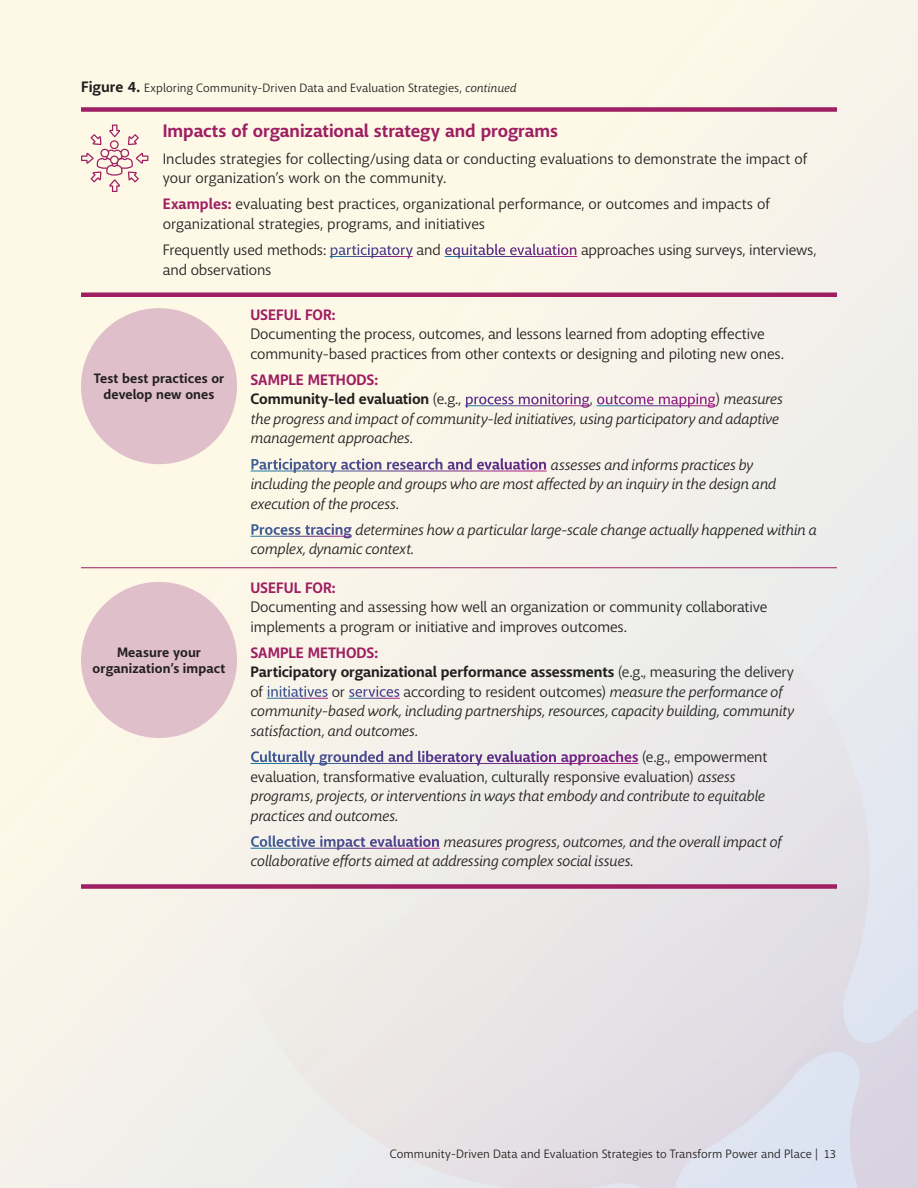
<style>
.page{position:relative;width:918px;height:1188px;background:#fcf7e7}
.page>*{position:absolute;margin:0;border:0;box-sizing:border-box;transform-origin:0 0}
.Table_Content{font:700 18px "Macha";letter-spacing:-.005em;color:#9e1f62}
.t1{font:italic 15px/19.5px "Macha";letter-spacing:-.01em;color:#231f20}
.Table_Content-2{font:15px/19.5px "Macha";letter-spacing:-.005em;color:#231f20}
.Table_Content-3{font:700 15px "Macha";color:#9e1f62}
.Table_Content-4{font:700 13.5px/16.5px "Macha";letter-spacing:.01em;color:#231f20;text-align:center}
.Fig{font:12px "Macha";letter-spacing:.01em;color:#231f20}
.s1{font-weight:700;font-size:15px}
.s2{font-style:italic}
.s3{font-weight:700;color:#9e1f62}
.s4{font-weight:500;color:#fff}
.s5{font-weight:700;font-style:normal}
.s6{font-style:normal}
.s7{font-weight:500;font-style:normal;color:#fff}
.s8{font-weight:700;font-style:normal;color:#fff}
</style>
<div class="page">
<svg style="left:182px;top:539px;width:736px;height:649px"></svg>
<div style="left:81px;top:107px;width:162px;height:5px;background:#9e1f62"></div>
<div style="left:243px;top:107px;width:594px;height:5px;background:#9e1f62"></div>
<div style="left:81px;top:292px;width:162px;height:5px;background:#9e1f62"></div>
<div style="left:243px;top:292px;width:594px;height:5px;background:#9e1f62"></div>
<div style="left:81px;top:884px;width:162px;height:5px;background:#9e1f62"></div>
<div style="left:243px;top:884px;width:594px;height:5px;background:#9e1f62"></div>
<hr style="left:81px;top:567px;width:162px;height:1px;background:#9e1f62">
<hr style="left:243px;top:567px;width:594px;height:1px;background:#9e1f62">
<hr style="left:330px;top:256px;width:83px;height:1px;background:#fff">
<hr style="left:445px;top:256px;width:132px;height:1px;background:#fff">
<hr style="left:465px;top:405px;width:125px;height:1px;background:#fff">
<hr style="left:597px;top:405px;width:119px;height:1px;background:#fff">
<hr style="left:251px;top:471px;width:296px;height:1px;background:#fff">
<hr style="left:251px;top:536px;width:101px;height:1px;background:#fff">
<hr style="left:267px;top:698px;width:61px;height:1px;background:#fff">
<hr style="left:349px;top:698px;width:51px;height:1px;background:#fff">
<hr style="left:251px;top:763px;width:387px;height:1px;background:#fff">
<hr style="left:251px;top:848px;width:189px;height:1px;background:#fff">
<svg style="left:81px;top:125px;width:67px;height:67px"></svg>
<div style="left:81px;top:308px;width:156px;height:156px;background:#dfbfc9;border-radius:50%"></div>
<div style="left:81px;top:582px;width:156px;height:156px;background:#dfbfc9;border-radius:50%"></div>
<p class="Fig" style="left:81px;top:81px;width:437px"><span class="s1">Figure 4.</span> Exploring Community-Driven Data and Evaluation Strategies, <span class="s2">continued</span></p>
<p class="Table_Content" style="left:163px;top:119px;width:397px">Impacts of organizational strategy and programs</p>
<p class="Table_Content-2" style="left:163px;top:149px;width:646px">Includes strategies for collecting/using data or conducting evaluations to demonstrate the impact of your organization’s work on the community.</p>
<p class="Table_Content-2" style="left:163px;top:195px;width:609px"><span class="s3">Examples:</span> evaluating best practices, organizational performance, or outcomes and impacts of organizational strategies, programs, and initiatives</p>
<p class="Table_Content-2" style="left:163px;top:240px;width:655px">Frequently used methods: <span class="s4">participatory</span> and <span class="s4">equitable evaluation</span> approaches using surveys, interviews, and observations</p>
<p class="Table_Content-3" style="left:251px;top:305px;width:87px">USEFUL FOR:</p>
<h2 class="Table_Content-2" style="left:251px;top:324px;width:535px">Documenting the process, outcomes, and lessons learned from adopting effective community-based practices from other contexts or designing and piloting new ones.</h2>
<p class="Table_Content-3" style="left:251px;top:370px;width:129px">SAMPLE METHODS:</p>
<h2 class="t1" style="left:251px;top:390px;width:534px"><span class="s5">Community-led evaluation</span> <span class="s6">(e.g.,</span> <span class="s7">process monitoring</span><span class="s6">,</span> <span class="s7">outcome mapping</span><span class="s6">)</span> measures the progress and impact of community-led initiatives, using participatory and adaptive management approaches.</h2>
<h2 class="t1" style="left:251px;top:455px;width:527px"><span class="s8">Participatory action research and evaluation</span> assesses and informs practices by including the people and groups who are most affected by an inquiry in the design and execution of the process.</h2>
<h2 class="t1" style="left:251px;top:520px;width:567px"><span class="s8">Process tracing</span> determines how a particular large-scale change actually happened within a complex, dynamic context.</h2>
<p class="Table_Content-3" style="left:251px;top:578px;width:87px">USEFUL FOR:</p>
<h2 class="Table_Content-2" style="left:251px;top:597px;width:518px">Documenting and assessing how well an organization or community collaborative implements a program or initiative and improves outcomes.</h2>
<p class="Table_Content-3" style="left:251px;top:643px;width:129px">SAMPLE METHODS:</p>
<h2 class="t1" style="left:251px;top:663px;width:545px"><span class="s5">Participatory organizational performance assessments</span> <span class="s6">(e.g., measuring the delivery of</span> <span class="s7">initiatives</span> <span class="s6">or</span> <span class="s7">services</span> <span class="s6">according to resident outcomes)</span> measure the performance of community-based work, including partnerships, resources, capacity building, community satisfaction, and outcomes.</h2>
<h2 class="t1" style="left:251px;top:747px;width:518px"><span class="s8">Culturally grounded and liberatory evaluation approaches</span> <span class="s6">(e.g., empowerment evaluation, transformative evaluation, culturally responsive evaluation)</span> assess programs, projects, or interventions in ways that embody and contribute to equitable practices and outcomes.</h2>
<h2 class="t1" style="left:251px;top:832px;width:533px"><span class="s8">Collective impact evaluation</span> measures progress, outcomes, and the overall impact of collaborative efforts aimed at addressing complex social issues.</h2>
<p class="Table_Content-4" style="left:94px;top:370px;width:132px">Test best practices or develop new ones</p>
<p class="Table_Content-4" style="left:93px;top:644px;width:134px">Measure your organization’s impact</p>
<p class="Fig" style="left:390px;top:1146px;width:448px">Community-Driven Data and Evaluation Strategies to Transform Power and Place | 13</p>
</div>
